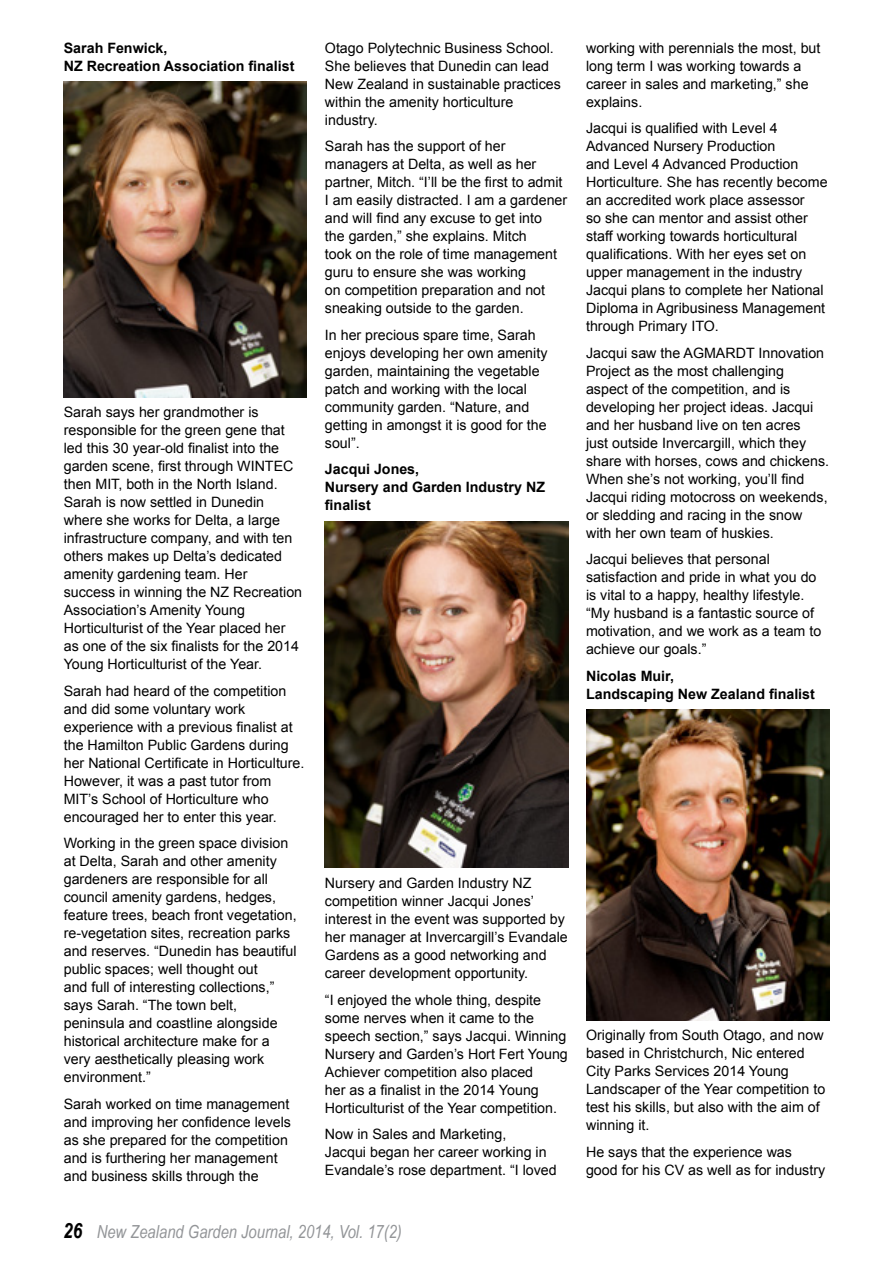
<style>
.page{position:relative;width:893px;height:1263px;background:#fff}
.page>*{position:absolute;margin:0;border:0;box-sizing:border-box;transform-origin:0 0}
.t1{font:italic 18px "Arial Narrow";color:#939598}
.t2{font:14.25px/18px "Arial";color:#000}
.t3{font:700 14.25px/18px "Arial";color:#000}
.s1{font-weight:700;font-size:21px;color:#000}
</style>
<div class="page">
<img style="left:64px;top:82px;width:243px;height:315px">
<img style="left:325px;top:521px;width:243px;height:347px">
<img style="left:586px;top:710px;width:243px;height:310px">
<p class="t3" style="left:64px;top:39px;width:232px">Sarah Fenwick,<br>NZ Recreation Association finalist</p>
<p class="t2" style="left:64px;top:403px;width:240px">Sarah says her grandmother is responsible for the green gene that led this 30 year-old finalist into the garden scene, first through WINTEC then MIT, both in the North Island.<br>Sarah is now settled in Dunedin where she works for Delta, a large infrastructure company, and with ten others makes up Delta’s dedicated amenity gardening team. Her success in winning the NZ Recreation Association’s Amenity Young Horticulturist of the Year placed her as one of the six finalists for the 2014<br>Young Horticulturist of the Year.</p>
<p class="t2" style="left:64px;top:682px;width:242px">Sarah had heard of the competition and did some voluntary work experience with a previous finalist at the Hamilton Public Gardens during her National Certificate in Horticulture.<br>However, it was a past tutor from MIT’s School of Horticulture who encouraged her to enter this year.</p>
<p class="t2" style="left:64px;top:834px;width:234px">Working in the green space division at Delta, Sarah and other amenity gardeners are responsible for all council amenity gardens, hedges, feature trees, beach front vegetation, re-vegetation sites, recreation parks and reserves. “Dunedin has beautiful public spaces; well thought out<br>and full of interesting collections,” says Sarah. “The town belt, peninsula and coastline alongside historical architecture make for a very aesthetically pleasing work environment.”</p>
<p class="t2" style="left:64px;top:1095px;width:229px">Sarah worked on time management and improving her confidence levels as she prepared for the competition and is furthering her management and business skills through the</p>
<p class="t2" style="left:325px;top:39px;width:238px">Otago Polytechnic Business School.<br>She believes that Dunedin can lead<br>New Zealand in sustainable practices within the amenity horticulture industry.</p>
<p class="t2" style="left:325px;top:137px;width:244px">Sarah has the support of her managers at Delta, as well as her partner, Mitch. “I’ll be the first to admit I am easily distracted. I am a gardener and will find any excuse to get into<br>the garden,” she explains. Mitch<br>took on the role of time management guru to ensure she was working<br>on competition preparation and not sneaking outside to the garden.</p>
<p class="t2" style="left:325px;top:326px;width:224px">In her precious spare time, Sarah enjoys developing her own amenity garden, maintaining the vegetable patch and working with the local community garden. “Nature, and getting in amongst it is good for the soul”.</p>
<p class="t3" style="left:325px;top:461px;width:222px">Jacqui Jones,<br>Nursery and Garden Industry NZ finalist</p>
<p class="t2" style="left:325px;top:874px;width:244px">Nursery and Garden Industry NZ competition winner Jacqui Jones’ interest in the event was supported by her manager at Invercargill’s Evandale Gardens as a good networking and career development opportunity.</p>
<p class="t2" style="left:325px;top:991px;width:244px">“I enjoyed the whole thing, despite some nerves when it came to the speech section,” says Jacqui. Winning Nursery and Garden’s Hort Fert Young Achiever competition also placed<br>her as a finalist in the 2014 Young Horticulturist of the Year competition.</p>
<p class="t2" style="left:325px;top:1125px;width:233px">Now in Sales and Marketing,<br>Jacqui began her career working in<br>Evandale’s rose department. “I loved</p>
<p class="t1" style="left:63px;top:1219px;width:340px"><span class="s1">26</span> New Zealand Garden Journal, 2014, Vol. 17(2)</p>
<p class="t2" style="left:586px;top:39px;width:236px">working with perennials the most, but long term I was working towards a career in sales and marketing,” she explains.</p>
<p class="t2" style="left:586px;top:120px;width:243px">Jacqui is qualified with Level 4<br>Advanced Nursery Production<br>and Level 4 Advanced Production Horticulture. She has recently become an accredited work place assessor<br>so she can mentor and assist other staff working towards horticultural qualifications. With her eyes set on upper management in the industry Jacqui plans to complete her National Diploma in Agribusiness Management through Primary ITO.</p>
<p class="t2" style="left:586px;top:344px;width:245px">Jacqui saw the AGMARDT Innovation Project as the most challenging aspect of the competition, and is developing her project ideas. Jacqui and her husband live on ten acres<br>just outside Invercargill, which they share with horses, cows and chickens.<br>When she’s not working, you’ll find Jacqui riding motocross on weekends, or sledding and racing in the snow with her own team of huskies.</p>
<p class="t2" style="left:586px;top:550px;width:237px">Jacqui believes that personal satisfaction and pride in what you do is vital to a happy, healthy lifestyle. “My husband is a fantastic source of motivation, and we work as a team to achieve our goals.”</p>
<p class="t3" style="left:586px;top:667px;width:230px">Nicolas Muir,<br>Landscaping New Zealand finalist</p>
<p class="t2" style="left:586px;top:1026px;width:241px">Originally from South Otago, and now based in Christchurch, Nic entered<br>City Parks Services 2014 Young<br>Landscaper of the Year competition to test his skills, but also with the aim of winning it.</p>
<p class="t2" style="left:586px;top:1143px;width:241px">He says that the experience was good for his CV as well as for industry</p>
</div>
